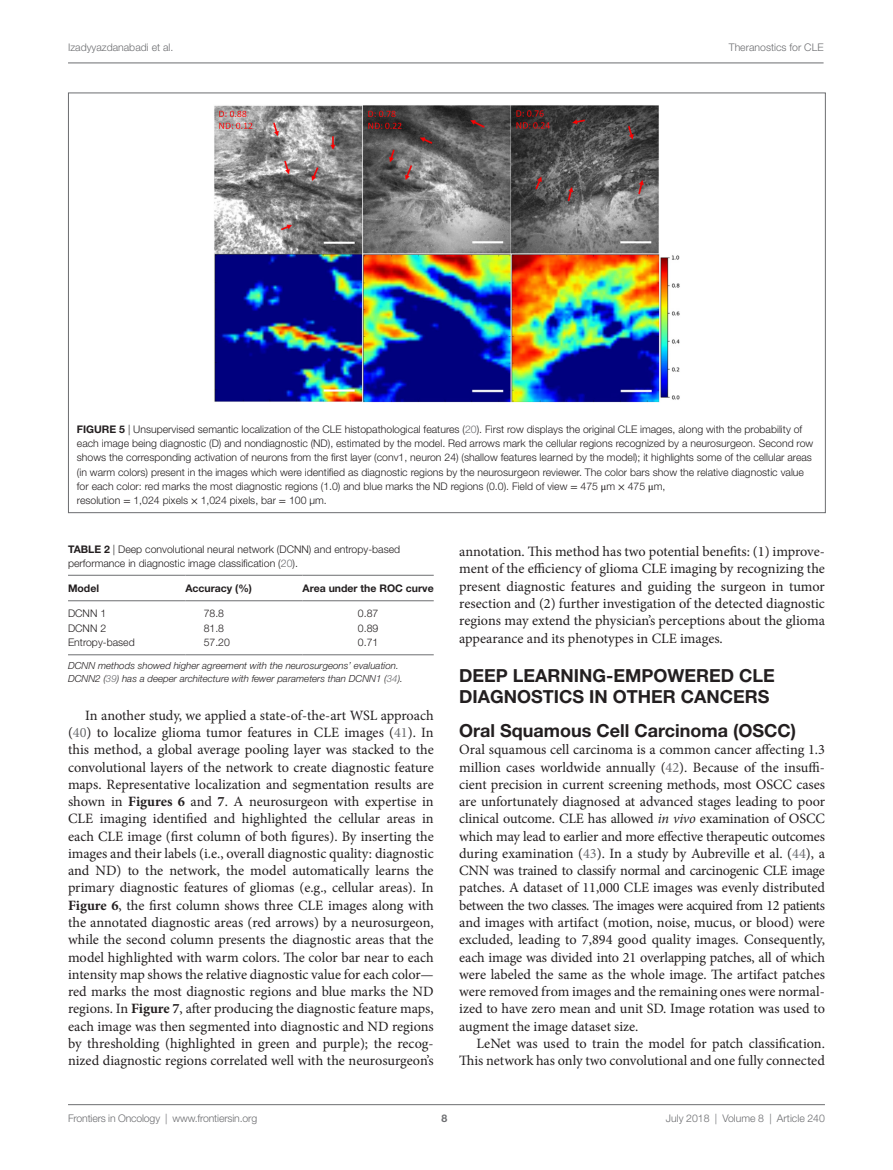
<style>
.page{position:relative;width:893px;height:1170px;background:#fff}
.page>*{position:absolute;margin:0;border:0;box-sizing:border-box;transform-origin:0 0}
.t1{font:700 18px/21px "Helvetica Neue LT Std";color:#231f20}
.t2{font:14.25px/17.2px "Minion Pro";letter-spacing:-.005em;color:#231f20;text-align:justify}
.t3{font:300 10.5px/14.2px "Helvetica Neue LT Std";color:#231f20}
.t4{font:300 10.5px "Helvetica Neue LT Std";color:#6c6d70}
.t5{font:700 10.5px "Helvetica Neue LT Std";color:#231f20}
.t6{font:700 10.5px "Helvetica Neue LT Std";color:#6c6d70}
.t7{font:italic 300 9.75px/13.5px "Helvetica Neue LT Std";color:#231f20}
.s1{font-weight:700}
.s2{color:#6c6d70}
.s3{font-family:"STIX General";font-weight:400}
.s4{font-style:italic}
</style>
<div class="page">
<hr style="left:68px;top:575px;width:117px;height:1px;background:#6c6d70">
<hr style="left:68px;top:600px;width:117px;height:1px;background:#6c6d70">
<hr style="left:185px;top:575px;width:118px;height:1px;background:#6c6d70">
<hr style="left:185px;top:600px;width:118px;height:1px;background:#6c6d70">
<hr style="left:303px;top:575px;width:131px;height:1px;background:#6c6d70">
<hr style="left:303px;top:600px;width:131px;height:1px;background:#6c6d70">
<hr style="left:68px;top:654px;width:117px;height:1px;background:#6c6d70">
<hr style="left:185px;top:654px;width:118px;height:1px;background:#6c6d70">
<hr style="left:303px;top:654px;width:131px;height:1px;background:#6c6d70">
<img style="left:214px;top:105px;width:466px;height:298px">
<hr style="left:68px;top:63px;width:756px;height:1px;background:#6c6d70">
<hr style="left:68px;top:1104px;width:757px;height:1px;background:#6c6d70">
<p class="t4" style="left:68px;top:41px;width:107px">Izadyyazdanabadi et al.</p>
<p class="t4" style="left:729px;top:41px;width:96px">Theranostics for CLE</p>
<p class="t3" style="left:77px;top:422px;width:738px;text-indent:33px"><span class="s1">e 5</span> | Unsupervised semantic localization of the CLE histopathological features (<span class="s2">20</span>). First row displays the original CLE images, along with the probability of each image being diagnostic (D) and nondiagnostic (ND), estimated by the model. Red arrows mark the cellular regions recognized by a neurosurgeon. Second row shows the corresponding activation of neurons from the first layer (conv1, neuron 24) (shallow features learned by the model); it highlights some of the cellular areas (in warm colors) present in the images which were identified as diagnostic regions by the neurosurgeon reviewer. The color bars show the relative diagnostic value for each color: red marks the most diagnostic regions (1.0) and blue marks the ND regions (0.0). Field of view <span class="s3">=</span> 475 <span class="s3">μ</span>m <span class="s3">×</span> 475 <span class="s3">μ</span>m,<br>resolution <span class="s3">=</span> 1,024 pixels <span class="s3">×</span> 1,024 pixels, bar <span class="s3">=</span> 100 µm.</p>
<p class="t5" style="left:77px;top:422px;width:18px">Figur</p>
<p class="t3" style="left:68px;top:541px;width:334px;text-indent:26px"><span class="s1">e 2</span> | Deep convolutional neural network (DCNN) and entropy-based performance in diagnostic image classification (<span class="s2">20</span>).</p>
<p class="t5" style="left:68px;top:581px;width:33px">Model</p>
<p class="t5" style="left:185px;top:581px;width:68px">Accuracy (%)</p>
<p class="t5" style="left:303px;top:581px;width:133px">Area under the ROC curve</p>
<p class="t3" style="left:68px;top:606px;width:40px">DCNN 1</p>
<p class="t3" style="left:204px;top:606px;width:22px">78.8</p>
<p class="t3" style="left:358px;top:606px;width:22px">0.87</p>
<p class="t3" style="left:68px;top:620px;width:40px">DCNN 2</p>
<p class="t3" style="left:204px;top:620px;width:22px">81.8</p>
<p class="t3" style="left:358px;top:620px;width:22px">0.89</p>
<p class="t3" style="left:68px;top:634px;width:68px">Entropy-based</p>
<p class="t3" style="left:204px;top:634px;width:28px">57.20</p>
<p class="t3" style="left:358px;top:634px;width:22px">0.71</p>
<p class="t7" style="left:68px;top:658px;width:336px">DCNN methods showed higher agreement with the neurosurgeons’ evaluation.<br>DCNN2 (<span class="s2">39</span>) has a deeper architecture with fewer parameters than DCNN1 (<span class="s2">34</span>).</p>
<p class="t5" style="left:68px;top:542px;width:14px">Tabl</p>
<p class="t2" style="left:68px;top:706px;width:367px;text-indent:17px">In another study, we applied a state-of-the-art WSL approach (<span class="s2">40</span>) to localize glioma tumor features in CLE images (<span class="s2">41</span>). In this method, a global average pooling layer was stacked to the convolutional layers of the network to create diagnostic feature maps. Representative localization and segmentation results are shown in <span class="s1">Figures 6</span> and <span class="s1">7</span>. A neurosurgeon with expertise in CLE imaging identified and highlighted the cellular areas in each CLE image (first column of both figures). By inserting the images and their labels (i.e., overall diagnostic quality: diagnostic and ND) to the network, the model automatically learns the primary diagnostic features of gliomas (e.g., cellular areas). In <span class="s1">Figure 6</span>, the first column shows three CLE images along with the annotated diagnostic areas (red arrows) by a neurosurgeon, while the second column presents the diagnostic areas that the model highlighted with warm colors. The color bar near to each intensity map shows the relative diagnostic value for each color— red marks the most diagnostic regions and blue marks the ND regions. In <span class="s1">Figure 7</span>, after producing the diagnostic feature maps, each image was then segmented into diagnostic and ND regions by thresholding (highlighted in green and purple); the recog&shy;nized diagnostic regions correlated well with the neurosurgeon’s</p>
<p class="t2" style="left:459px;top:543px;width:367px">annotation. This method has two potential benefits: (1) improve&shy;ment of the efficiency of glioma CLE imaging by recognizing the present diagnostic features and guiding the surgeon in tumor resection and (2) further investigation of the detected diagnostic regions may extend the physician’s perceptions about the glioma appearance and its phenotypes in CLE images.</p>
<p class="t1" style="left:459px;top:665px;width:315px">DEEP LEARNING-EMPOWERED CLE<br>DIAGNOSTICS IN OTHER CANCERS</p>
<p class="t1" style="left:459px;top:719px;width:338px">Oral Squamous Cell Carcinoma (OSCC)</p>
<p class="t2" style="left:459px;top:741px;width:367px">Oral squamous cell carcinoma is a common cancer affecting 1.3 million cases worldwide annually (<span class="s2">42</span>). Because of the insuffi&shy;cient precision in current screening methods, most OSCC cases are unfortunately diagnosed at advanced stages leading to poor clinical outcome. CLE has allowed <span class="s4">in vivo</span> examination of OSCC which may lead to earlier and more effective therapeutic outcomes during examination (<span class="s2">43</span>). In a study by Aubreville et al. (<span class="s2">44</span>), a CNN was trained to classify normal and carcinogenic CLE image patches. A dataset of 11,000 CLE images was evenly distributed between the two classes. The images were acquired from 12 patients and images with artifact (motion, noise, mucus, or blood) were excluded, leading to 7,894 good quality images. Consequently, each image was divided into 21 overlapping patches, all of which were labeled the same as the whole image. The artifact patches were removed from images and the remaining ones were normal&shy;ized to have zero mean and unit SD. Image rotation was used to augment the image dataset size.</p>
<p class="t2" style="left:459px;top:1034px;width:367px;text-align:right">LeNet was used to train the model for patch classification.<br>This network has only two convolutional and one fully connected</p>
<p class="t4" style="left:68px;top:1111px;width:191px">Frontiers in Oncology | www.frontiersin.org</p>
<p class="t4" style="left:666px;top:1111px;width:161px">July 2018 | Volume 8 | Article 240</p>
<p class="t6" style="left:441px;top:1111px;width:7px">8</p>
</div>
